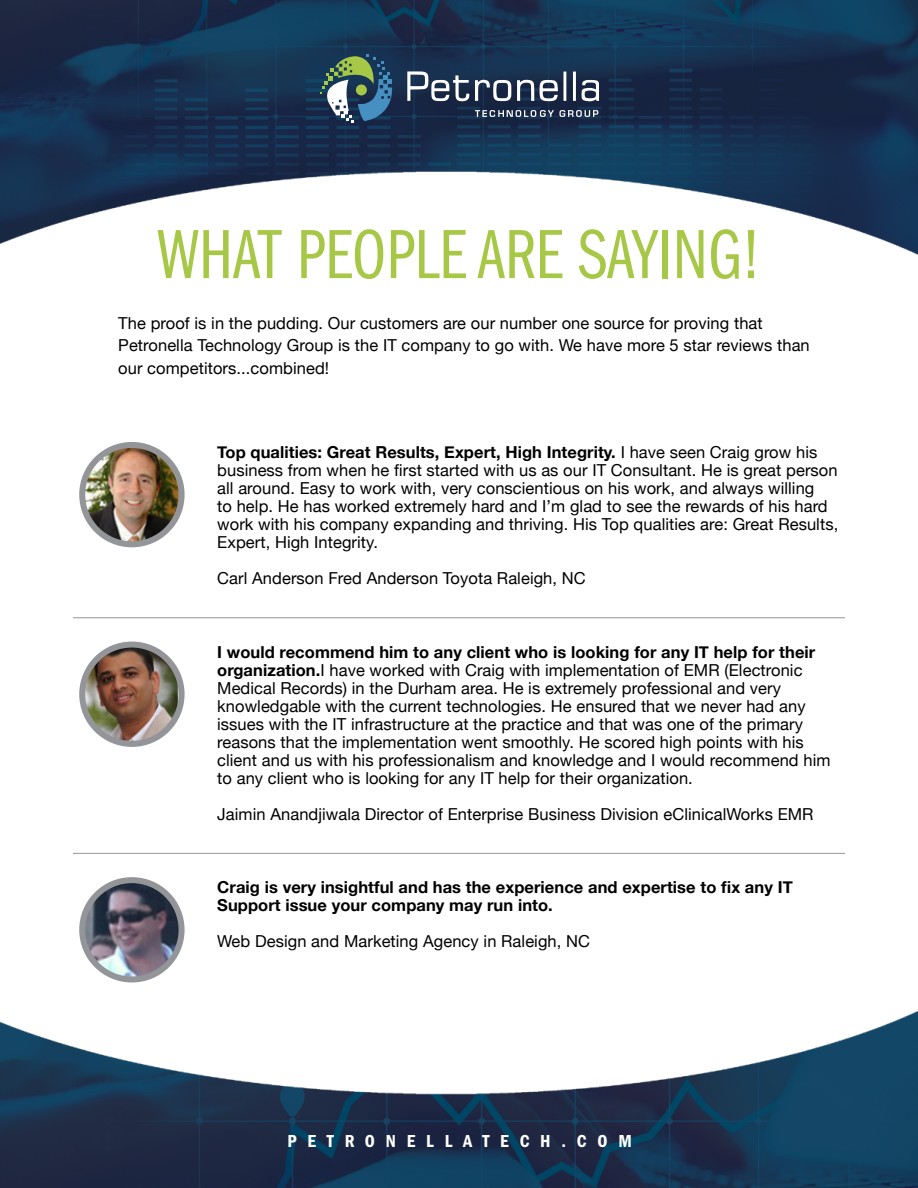
<style>
.page{position:relative;width:918px;height:1188px;background:#fff}
.page>*{position:absolute;margin:0;border:0;box-sizing:border-box;transform-origin:0 0}
.t1{font:72px "ITC Franklin Gothic Std Bk Cp";color:#a6c846}
.t2{font:18px "ITC Franklin Gothic Std Dm Cd";letter-spacing:.6em;color:#fff}
.t3{font:16.5px/18px "Helvetica Neue";letter-spacing:.005em;color:#000}
.t4{font:700 16.5px/18px "Helvetica Neue";letter-spacing:.005em;color:#000}
.s1{font-weight:700}
</style>
<div class="page">
<img style="left:0;top:0;width:918px;height:255px">
<svg style="left:475px;top:110px;width:123px;height:7px"></svg>
<svg style="left:407px;top:71px;width:192px;height:31px"></svg>
<svg style="left:320px;top:54px;width:73px;height:69px;background:#4c6c74"></svg>
<img style="left:0;top:1010px;width:918px;height:178px">
<img style="left:82px;top:445px;width:100px;height:99px;border-radius:50px">
<div style="left:79px;top:442px;width:106px;height:105px;border:6px solid #939598;border-radius:50%"></div>
<img style="left:82px;top:645px;width:100px;height:99px;border-radius:50px">
<div style="left:79px;top:642px;width:106px;height:105px;border:6px solid #939598;border-radius:50%"></div>
<img style="left:82px;top:880px;width:100px;height:100px;border-radius:50px">
<div style="left:79px;top:877px;width:106px;height:105px;border:6px solid #939598;border-radius:50%"></div>
<hr style="left:73px;top:617px;width:772px;height:1px;background:#939598">
<hr style="left:73px;top:853px;width:772px;height:1px;background:#939598">
<h1 class="t1" style="left:157px;top:215px;width:605px">WHAT PEOPLE ARE SAYING!</h1>
<p class="t3" style="left:118px;top:313px;width:693px;line-height:22.5px">The proof is in the pudding. Our customers are our number one source for proving that<br>Petronella Technology Group is the IT company to go with. We have more 5 star reviews than our competitors...combined!</p>
<p class="t3" style="left:217px;top:444px;width:623px"><span class="s1">Top qualities: Great Results, Expert, High Integrity.</span> I have seen Craig grow his business from when he first started with us as our IT Consultant. He is great person all around. Easy to work with, very conscientious on his work, and always willing<br>to help. He has worked extremely hard and I’m glad to see the rewards of his hard work with his company expanding and thriving. His Top qualities are: Great Results, Expert, High Integrity.</p>
<p class="t3" style="left:217px;top:570px;width:370px">Carl Anderson Fred Anderson Toyota Raleigh, NC</p>
<p class="t3" style="left:217px;top:644px;width:615px"><span class="s1">I would recommend him to any client who is looking for any IT help for their organization.</span>I have worked with Craig with implementation of EMR (Electronic Medical Records) in the Durham area. He is extremely professional and very knowledgable with the current technologies. He ensured that we never had any issues with the IT infrastructure at the practice and that was one of the primary reasons that the implementation went smoothly. He scored high points with his client and us with his professionalism and knowledge and I would recommend him to any client who is looking for any IT help for their organization.</p>
<p class="t3" style="left:217px;top:806px;width:598px">Jaimin Anandjiwala Director of Enterprise Business Division eClinicalWorks EMR</p>
<p class="t4" style="left:217px;top:879px;width:577px">Craig is very insightful and has the experience and expertise to fix any IT<br>Support issue your company may run into.</p>
<p class="t3" style="left:217px;top:933px;width:374px">Web Design and Marketing Agency in Raleigh, NC</p>
<p class="t2" style="left:288px;top:1130px;width:346px">PETRONELLATECH.COM</p>
</div>
